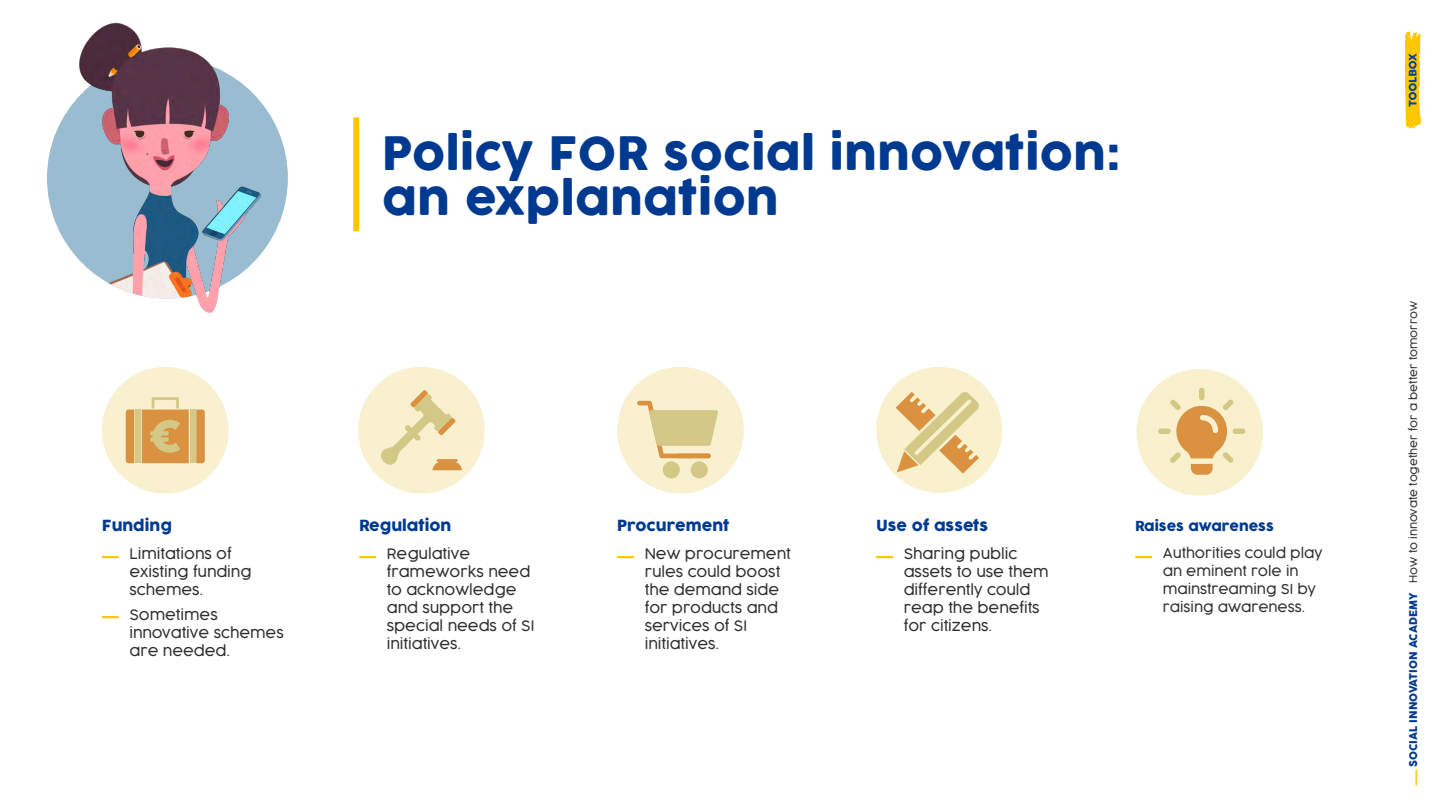
<style>
.page{position:relative;width:1440px;height:810px;background:#fff}
.page>*{position:absolute;margin:0;border:0;box-sizing:border-box;transform-origin:0 0}
.t1{font:45px/45px "Cocogoose";letter-spacing:.01em;color:#003a90}
.t2{font:15px "Cocogoose";color:#003a90}
.t3{font:300 14.25px/18px "Cocogoose";color:#2f2f2f}
.t4{font:300 13.5px/18px "Cocogoose";color:#2f2f2f}
.t5{font:13.5px "Cocogoose";color:#003a90}
.t6{font:300 10.5px "Cocogoose";color:#2f2f2f}
.s1{font-weight:400;color:#ffc700}
.s2{font-weight:400;color:#003a90}
</style>
<div class="page">
<svg style="left:1405px;top:32px;width:16px;height:97px;background:#dabb37"></svg>
<div style="left:353px;top:117px;width:6px;height:114px;background:#ffc700"></div>
<div style="left:47px;top:58px;width:241px;height:241px;background:#99bcd0;border-radius:50%"></div>
<div style="left:102px;top:367px;width:127px;height:127px;background:#f9f0cf;border-radius:50%"></div>
<div style="left:358px;top:367px;width:127px;height:127px;background:#f9f0cf;border-radius:50%"></div>
<div style="left:617px;top:367px;width:127px;height:127px;background:#f9f0cf;border-radius:50%"></div>
<div style="left:876px;top:367px;width:126px;height:126px;background:#f9f1ce;border-radius:50%"></div>
<svg style="left:126px;top:410px;width:8px;height:53px"></svg>
<svg style="left:196px;top:410px;width:9px;height:53px"></svg>
<div style="left:190px;top:410px;width:5px;height:53px;background:#d4c886"></div>
<div style="left:135px;top:410px;width:6px;height:53px;background:#d4c886"></div>
<svg style="left:142px;top:397px;width:47px;height:66px;background:#ddac65"></svg>
<svg style="left:102px;top:556px;width:17px;height:2px"></svg>
<svg style="left:359px;top:556px;width:17px;height:2px"></svg>
<svg style="left:617px;top:556px;width:17px;height:2px"></svg>
<svg style="left:876px;top:556px;width:17px;height:2px"></svg>
<svg style="left:1135px;top:556px;width:17px;height:2px"></svg>
<svg style="left:102px;top:616px;width:17px;height:2px"></svg>
<svg style="left:381px;top:390px;width:81px;height:80px"></svg>
<hr style="left:437px;top:459px;width:21px;height:3px;background:#da9241">
<div style="left:663px;top:461px;width:17px;height:17px;background:#d4c886;border-radius:50%"></div>
<div style="left:691px;top:461px;width:17px;height:17px;background:#d4c886;border-radius:50%"></div>
<svg style="left:637px;top:401px;width:81px;height:57px"></svg>
<svg style="left:896px;top:392px;width:83px;height:82px"></svg>
<div style="left:1136px;top:369px;width:127px;height:127px;background:#f9f1ce;border-radius:50%"></div>
<div style="left:1199px;top:388px;width:5px;height:12px;background:#d4c886;border-radius:3px"></div>
<div style="left:1233px;top:429px;width:12px;height:5px;background:#d4c886;border-radius:3px"></div>
<div style="left:1158px;top:429px;width:13px;height:5px;background:#d4c886;border-radius:3px"></div>
<svg style="left:1170px;top:399px;width:64px;height:76px"></svg>
<img style="left:70px;top:22px;width:216px;height:291px">
<h1 class="t1" style="left:382px;top:133px;width:739px">Policy FOR social innovation: an explanation</h1>
<p class="t2" style="left:102px;top:515px;width:71px">Funding</p>
<p class="t2" style="left:359px;top:515px;width:94px">Regulation</p>
<p class="t2" style="left:617px;top:515px;width:114px">Procurement</p>
<p class="t2" style="left:876px;top:515px;width:114px">Use of assets</p>
<p class="t5" style="left:1135px;top:517px;width:140px">Raises awareness</p>
<p class="t3" style="left:130px;top:544px;width:124px">Limitations of existing funding schemes.</p>
<p class="t3" style="left:130px;top:606px;width:156px">Sometimes innovative schemes are needed.</p>
<p class="t3" style="left:387px;top:544px;width:149px">Regulative frameworks need to acknowledge and support the special needs of SI initiatives.</p>
<p class="t3" style="left:645px;top:544px;width:148px">New procurement rules could boost the demand side for products and services of SI initiatives.</p>
<p class="t3" style="left:904px;top:544px;width:146px">Sharing public assets to use them differently could reap the benefits for citizens.</p>
<p class="t4" style="left:1163px;top:544px;width:161px">Authorities could play an eminent role in mainstreaming SI by raising awareness.</p>
<p class="t6" style="left:1406px;top:788px;width:489px;rotate:-90deg"><span class="s1">_</span><span class="s2">SOCIAL INNOVATION ACADEMY</span> How to innovate together for a better tomorrow</p>
</div>
